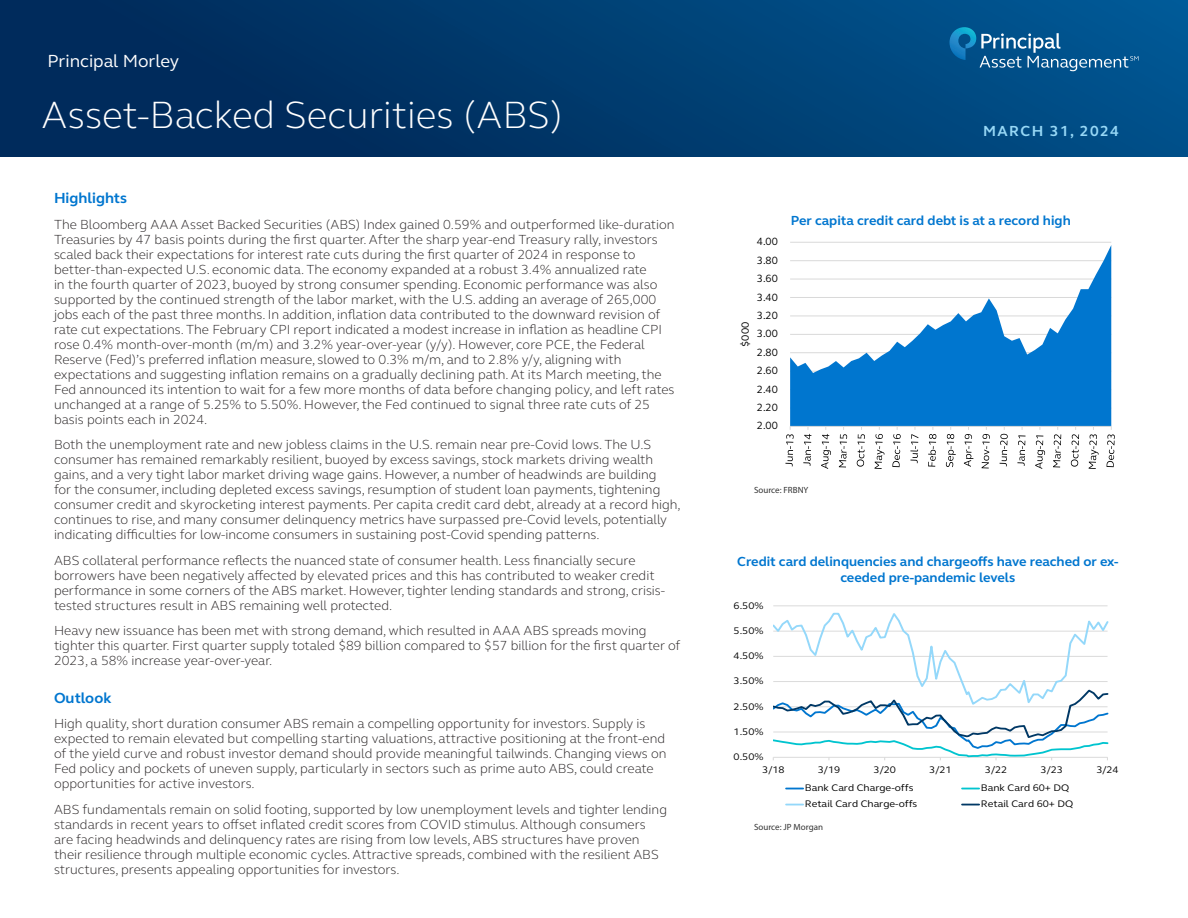
<style>
.page{position:relative;width:1188px;height:918px;background:#fff}
.page>*{position:absolute;margin:0;border:0;box-sizing:border-box;transform-origin:0 0}
.t1{font:300 39px "FS Elliot Pro";color:#fff}
.t2{font:18px "FS Elliot Pro";color:#fff}
.Highlights_and_Outlook_text{font:700 15px "FS Elliot Pro";color:#0076cf}
.t3{font:700 15px "FS Elliot Pro";letter-spacing:.1em;color:#97d8f6}
.Highlights_and_Outlook_text-2{font:300 13.5px/15px "FS Elliot Pro";color:#231f20}
.t4{font:700 13.5px/16.2px "FS Elliot Pro";color:#0076cf;text-align:center}
.t5{font:10.8px "FS Elliot Pro";letter-spacing:.005em;color:#000}
.t6{font:10.65px "FS Elliot Pro";color:#000}
.t7{font:9.75px "FS Elliot Pro";letter-spacing:.005em;color:#000;scale:1.08 1}
.t8{font:9px "Myriad Pro";color:#333}
</style>
<div class="page">
<hr style="left:773px;top:606px;width:335px;height:1px;background:#d9d9d9">
<svg style="left:773px;top:612px;width:335px;height:148px"></svg>
<svg style="left:786px;top:788px;width:17px;height:1px"></svg>
<svg style="left:962px;top:788px;width:17px;height:1px"></svg>
<svg style="left:786px;top:804px;width:17px;height:2px"></svg>
<svg style="left:962px;top:804px;width:17px;height:2px"></svg>
<hr style="left:790px;top:242px;width:321px;height:1px;background:#d9d9d9">
<svg style="left:790px;top:246px;width:321px;height:180px;fill:#0076cf"></svg>
<hr style="left:790px;top:426px;width:321px;height:1px;background:#d9d9d9">
<svg style="left:785px;top:427px;width:9px;height:40px"></svg>
<svg style="left:803px;top:427px;width:8px;height:39px"></svg>
<svg style="left:821px;top:427px;width:10px;height:42px"></svg>
<svg style="left:839px;top:427px;width:8px;height:40px"></svg>
<svg style="left:857px;top:427px;width:8px;height:40px"></svg>
<svg style="left:875px;top:427px;width:9px;height:42px"></svg>
<svg style="left:892px;top:427px;width:9px;height:40px"></svg>
<svg style="left:910px;top:427px;width:8px;height:36px"></svg>
<svg style="left:928px;top:427px;width:8px;height:40px"></svg>
<svg style="left:946px;top:427px;width:10px;height:40px"></svg>
<svg style="left:964px;top:427px;width:9px;height:40px"></svg>
<svg style="left:982px;top:427px;width:8px;height:41px"></svg>
<svg style="left:1000px;top:427px;width:8px;height:40px"></svg>
<svg style="left:1017px;top:427px;width:9px;height:39px"></svg>
<svg style="left:1035px;top:427px;width:10px;height:42px"></svg>
<svg style="left:1053px;top:427px;width:8px;height:40px"></svg>
<svg style="left:1071px;top:427px;width:8px;height:40px"></svg>
<svg style="left:1089px;top:427px;width:10px;height:42px"></svg>
<svg style="left:1107px;top:426px;width:8px;height:41px"></svg>
<div style="left:0;top:0;width:1188px;height:157px;background:linear-gradient(to right,#002554,#00538d)"></div>
<svg style="left:950px;top:27px;width:188px;height:44px;background:#1d679c"></svg>
<p class="t2" style="left:47px;top:49px;width:133px">Principal Morley</p>
<p class="t1" style="left:41px;top:88px;width:523px">Asset-Backed Securities (ABS)</p>
<p class="Highlights_and_Outlook_text" style="left:54px;top:188px;width:75px">Highlights</p>
<p class="Highlights_and_Outlook_text-2" style="left:54px;top:216px;width:622px">The Bloomberg AAA Asset Backed Securities (ABS) Index gained 0.59% and outperformed like-duration Treasuries by 47 basis points during the first quarter. After the sharp year-end Treasury rally, investors scaled back their expectations for interest rate cuts during the first quarter of 2024 in response to better-than-expected U.S. economic data. The economy expanded at a robust 3.4% annualized rate<br>in the fourth quarter of 2023, buoyed by strong consumer spending. Economic performance was also supported by the continued strength of the labor market, with the U.S. adding an average of 265,000 jobs each of the past three months. In addition, inflation data contributed to the downward revision of rate cut expectations. The February CPI report indicated a modest increase in inflation as headline CPI rose 0.4% month-over-month (m/m) and 3.2% year-over-year (y/y). However, core PCE, the Federal Reserve (Fed)’s preferred inflation measure, slowed to 0.3% m/m, and to 2.8% y/y, aligning with expectations and suggesting inflation remains on a gradually declining path. At its March meeting, the Fed announced its intention to wait for a few more months of data before changing policy, and left rates unchanged at a range of 5.25% to 5.50%. However, the Fed continued to signal three rate cuts of 25 basis points each in 2024.</p>
<p class="Highlights_and_Outlook_text-2" style="left:54px;top:437px;width:628px">Both the unemployment rate and new jobless claims in the U.S. remain near pre-Covid lows. The U.S consumer has remained remarkably resilient, buoyed by excess savings, stock markets driving wealth gains, and a very tight labor market driving wage gains. However, a number of headwinds are building<br>for the consumer, including depleted excess savings, resumption of student loan payments, tightening consumer credit and skyrocketing interest payments. Per capita credit card debt, already at a record high, continues to rise, and many consumer delinquency metrics have surpassed pre-Covid levels, potentially indicating difficulties for low-income consumers in sustaining post-Covid spending patterns.</p>
<p class="Highlights_and_Outlook_text-2" style="left:54px;top:552px;width:613px">ABS collateral performance reflects the nuanced state of consumer health. Less financially secure borrowers have been negatively affected by elevated prices and this has contributed to weaker credit performance in some corners of the ABS market. However, tighter lending standards and strong, crisis&shy;tested structures result in ABS remaining well protected.</p>
<p class="Highlights_and_Outlook_text-2" style="left:54px;top:623px;width:628px">Heavy new issuance has been met with strong demand, which resulted in AAA ABS spreads moving tighter this quarter. First quarter supply totaled $89 billion compared to $57 billion for the first quarter of<br>2023, a 58% increase year-over-year.</p>
<p class="Highlights_and_Outlook_text" style="left:54px;top:688px;width:59px">Outlook</p>
<p class="Highlights_and_Outlook_text-2" style="left:54px;top:716px;width:614px">High quality, short duration consumer ABS remain a compelling opportunity for investors. Supply is expected to remain elevated but compelling starting valuations, attractive positioning at the front-end of the yield curve and robust investor demand should provide meaningful tailwinds. Changing views on Fed policy and pockets of uneven supply, particularly in sectors such as prime auto ABS, could create opportunities for active investors.</p>
<p class="Highlights_and_Outlook_text-2" style="left:54px;top:801px;width:615px">ABS fundamentals remain on solid footing, supported by low unemployment levels and tighter lending standards in recent years to offset inflated credit scores from COVID stimulus. Although consumers are facing headwinds and delinquency rates are rising from low levels, ABS structures have proven their resilience through multiple economic cycles. Attractive spreads, combined with the resilient ABS structures, presents appealing opportunities for investors.</p>
<p class="t3" style="left:983px;top:121px;width:137px">MARCH 31, 2024</p>
<p class="t5" style="left:757px;top:234px;width:22px">4.00</p>
<p class="t5" style="left:757px;top:253px;width:22px">3.80</p>
<p class="t5" style="left:757px;top:271px;width:22px">3.60</p>
<p class="t5" style="left:757px;top:290px;width:22px">3.40</p>
<p class="t5" style="left:757px;top:308px;width:22px">3.20</p>
<p class="t6" style="left:738px;top:347px;width:26px;rotate:-90deg">$000</p>
<p class="t5" style="left:757px;top:326px;width:22px">3.00</p>
<p class="t5" style="left:757px;top:345px;width:22px">2.80</p>
<p class="t5" style="left:757px;top:363px;width:22px">2.60</p>
<p class="t5" style="left:757px;top:382px;width:22px">2.40</p>
<p class="t5" style="left:757px;top:400px;width:22px">2.20</p>
<p class="t5" style="left:757px;top:419px;width:22px">2.00</p>
<p class="t4" style="left:791px;top:212px;width:281px">Per capita credit card debt is at a record high</p>
<p class="t8" style="left:754px;top:484px;width:56px">Source: FRBNY</p>
<p class="t4" style="left:737px;top:553px;width:383px">Credit card delinquencies and chargeoffs have reached or ex&shy;ceeded pre-pandemic levels</p>
<p class="t7" style="left:734px;top:599px;width:29px">6.50%</p>
<p class="t7" style="left:734px;top:624px;width:29px">5.50%</p>
<p class="t7" style="left:734px;top:649px;width:29px">4.50%</p>
<p class="t7" style="left:734px;top:674px;width:29px">3.50%</p>
<p class="t7" style="left:734px;top:700px;width:29px">2.50%</p>
<p class="t7" style="left:734px;top:725px;width:29px">1.50%</p>
<p class="t7" style="left:734px;top:750px;width:29px">0.50%</p>
<p class="t7" style="left:762px;top:763px;width:22px">3/18</p>
<p class="t7" style="left:818px;top:763px;width:22px">3/19</p>
<p class="t7" style="left:874px;top:763px;width:22px">3/20</p>
<p class="t7" style="left:929px;top:763px;width:22px">3/21</p>
<p class="t7" style="left:985px;top:763px;width:22px">3/22</p>
<p class="t7" style="left:1041px;top:763px;width:22px">3/23</p>
<p class="t7" style="left:1096px;top:763px;width:22px">3/24</p>
<p class="t7" style="left:805px;top:781px;width:102px">Bank Card Charge-offs</p>
<p class="t7" style="left:981px;top:781px;width:83px">Bank Card 60+ DQ</p>
<p class="t7" style="left:805px;top:797px;width:106px">Retail Card Charge-offs</p>
<p class="t7" style="left:981px;top:797px;width:87px">Retail Card 60+ DQ</p>
<p class="t8" style="left:754px;top:821px;width:70px">Source: JP Morgan</p>
</div>
